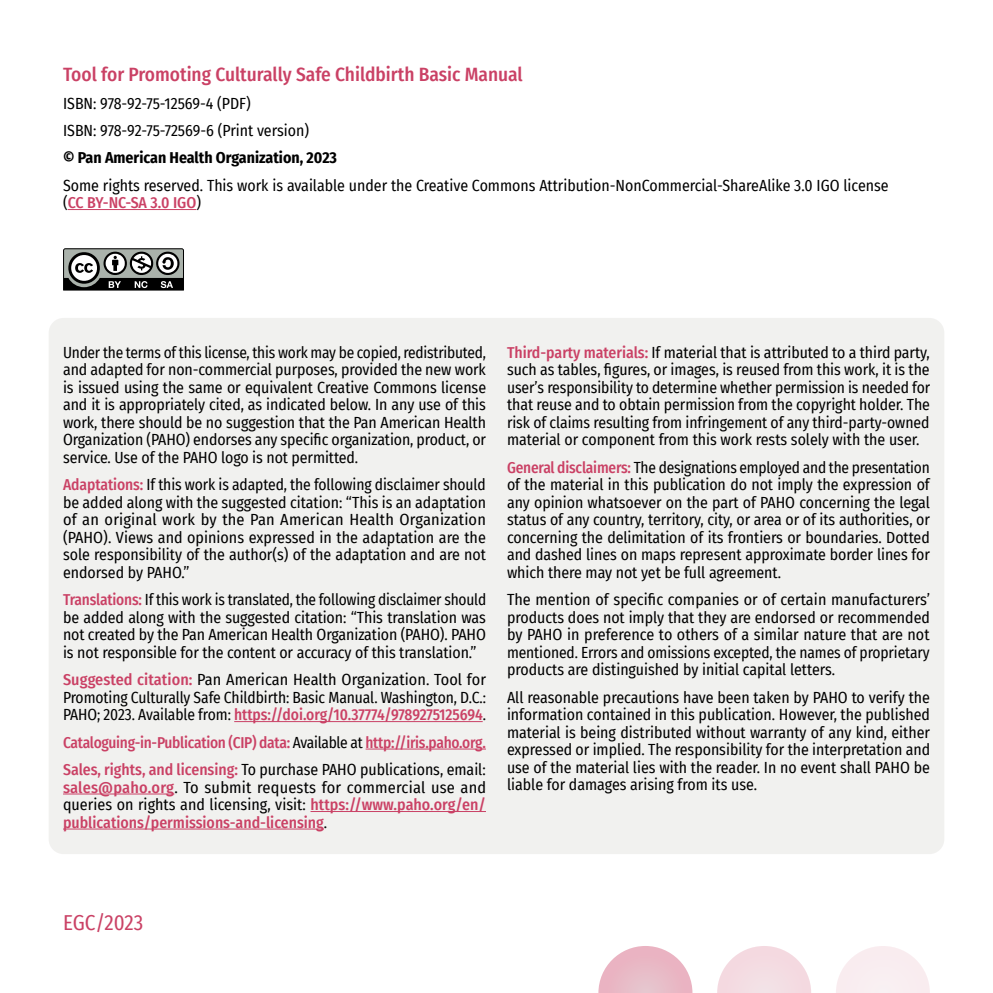
<style>
.page{position:relative;width:993px;height:993px;background:#fff}
.page>*{position:absolute;margin:0;border:0;box-sizing:border-box;transform-origin:0 0}
.t1{font:21px "Fira Sans Condensed";color:#ca4165}
.t2{font:500 19.25px "Fira Sans Condensed";color:#ca4165}
.t3{font:15.75px/17.5px "Fira Sans Condensed";letter-spacing:-.005em;color:#000;text-align:justify}
.t4{font:500 15.75px/17.5px "Fira Sans Condensed";letter-spacing:-.015em;color:#ca4165}
.t5{font:700 15.75px "Fira Sans Condensed";color:#000}
.s1{font-weight:500;color:#ca4165}
.s2{font-weight:400;color:#000}
</style>
<div class="page">
<div style="left:49px;top:318px;width:895px;height:535px;background:#f1f1ef;border-radius:15px"></div>
<hr style="left:68px;top:209px;width:128px;height:1px;background:#ca4165">
<hr style="left:234px;top:721px;width:248px;height:1px;background:#ca4165">
<hr style="left:365px;top:748px;width:121px;height:1px;background:#ca4165">
<hr style="left:63px;top:793px;width:111px;height:1px;background:#ca4165">
<hr style="left:310px;top:810px;width:176px;height:1px;background:#ca4165">
<hr style="left:63px;top:828px;width:261px;height:1px;background:#ca4165">
<svg style="left:63px;top:248px;width:121px;height:42px"></svg>
<svg style="left:598px;top:946px;width:94px;height:46px"></svg>
<svg style="left:717px;top:946px;width:93px;height:46px"></svg>
<svg style="left:836px;top:946px;width:93px;height:46px"></svg>
<p class="t2" style="left:63px;top:59px;width:461px">Tool for Promoting Culturally Safe Childbirth Basic Manual</p>
<p class="t3" style="left:63px;top:89px;width:247px;line-height:27.5px">ISBN: 978-92-75-12569-4 (PDF)<br>ISBN: 978-92-75-72569-6 (Print version)</p>
<p class="t5" style="left:63px;top:145px;width:275px">© Pan American Health Organization, 2023</p>
<p class="t3" style="left:63px;top:176px;width:826px">Some rights reserved. This work is available under the Creative Commons Attribution-NonCommercial-ShareAlike 3.0 IGO license (<span class="s1">CC BY-NC-SA 3.0 IGO</span>)</p>
<p class="t3" style="left:63px;top:343px;width:424px">Under the terms of this license, this work may be copied, redistributed, and adapted for non-commercial purposes, provided the new work is issued using the same or equivalent Creative Commons license and it is appropriately cited, as indicated below. In any use of this work, there should be no suggestion that the Pan American Health Organization (PAHO) endorses any specific organization, product, or service. Use of the PAHO logo is not permitted.</p>
<p class="t3" style="left:63px;top:475px;width:424px"><span class="s1">Adaptations:</span> If this work is adapted, the following disclaimer should be added along with the suggested citation: “This is an adaptation of an original work by the Pan American Health Organization (PAHO). Views and opinions expressed in the adaptation are the sole responsibility of the author(s) of the adaptation and are not endorsed by PAHO.”</p>
<p class="t3" style="left:63px;top:590px;width:424px"><span class="s1">Translations:</span> If this work is translated, the following disclaimer should be added along with the suggested citation: “This translation was not created by the Pan American Health Organization (PAHO). PAHO is not responsible for the content or accuracy of this translation.”</p>
<p class="t3" style="left:63px;top:670px;width:424px"><span class="s1">Suggested citation:</span> Pan American Health Organization. Tool for Promoting Culturally Safe Childbirth: Basic Manual. Washington, D.C.:<br>PAHO; 2023. Available from: <span class="s1">https://doi.org/10.37774/9789275125694</span>.</p>
<p class="t4" style="left:63px;top:727px;width:424px;line-height:27.5px">Cataloguing-in-Publication (CIP) data: <span class="s2">Available at</span> http://iris.paho.org.<br>Sales, rights, and licensing: <span class="s2">To purchase PAHO publications, email:</span></p>
<p class="t4" style="left:63px;top:777px;width:424px;text-align:justify">sales@paho.org<span class="s2">. To submit requests for commercial use and queries on rights and licensing, visit:</span> https://www.paho.org/en/ publications/permissions-and-licensing<span class="s2">.</span></p>
<p class="t3" style="left:507px;top:343px;width:424px"><span class="s1">Third-party materials:</span> If material that is attributed to a third party, such as tables, figures, or images, is reused from this work, it is the user’s responsibility to determine whether permission is needed for that reuse and to obtain permission from the copyright holder. The risk of claims resulting from infringement of any third-party-owned material or component from this work rests solely with the user.</p>
<p class="t3" style="left:507px;top:458px;width:424px"><span class="s1">General disclaimers:</span> The designations employed and the presentation of the material in this publication do not imply the expression of any opinion whatsoever on the part of PAHO concerning the legal status of any country, territory, city, or area or of its authorities, or concerning the delimitation of its frontiers or boundaries. Dotted and dashed lines on maps represent approximate border lines for which there may not yet be full agreement.</p>
<p class="t3" style="left:507px;top:590px;width:424px">The mention of specific companies or of certain manufacturers’ products does not imply that they are endorsed or recommended by PAHO in preference to others of a similar nature that are not mentioned. Errors and omissions excepted, the names of proprietary products are distinguished by initial capital letters.</p>
<p class="t3" style="left:507px;top:688px;width:424px">All reasonable precautions have been taken by PAHO to verify the information contained in this publication. However, the published material is being distributed without warranty of any kind, either expressed or implied. The responsibility for the interpretation and use of the material lies with the reader. In no event shall PAHO be liable for damages arising from its use.</p>
<h1 class="t1" style="left:63px;top:906px;width:82px">EGC/2023</h1>
</div>
